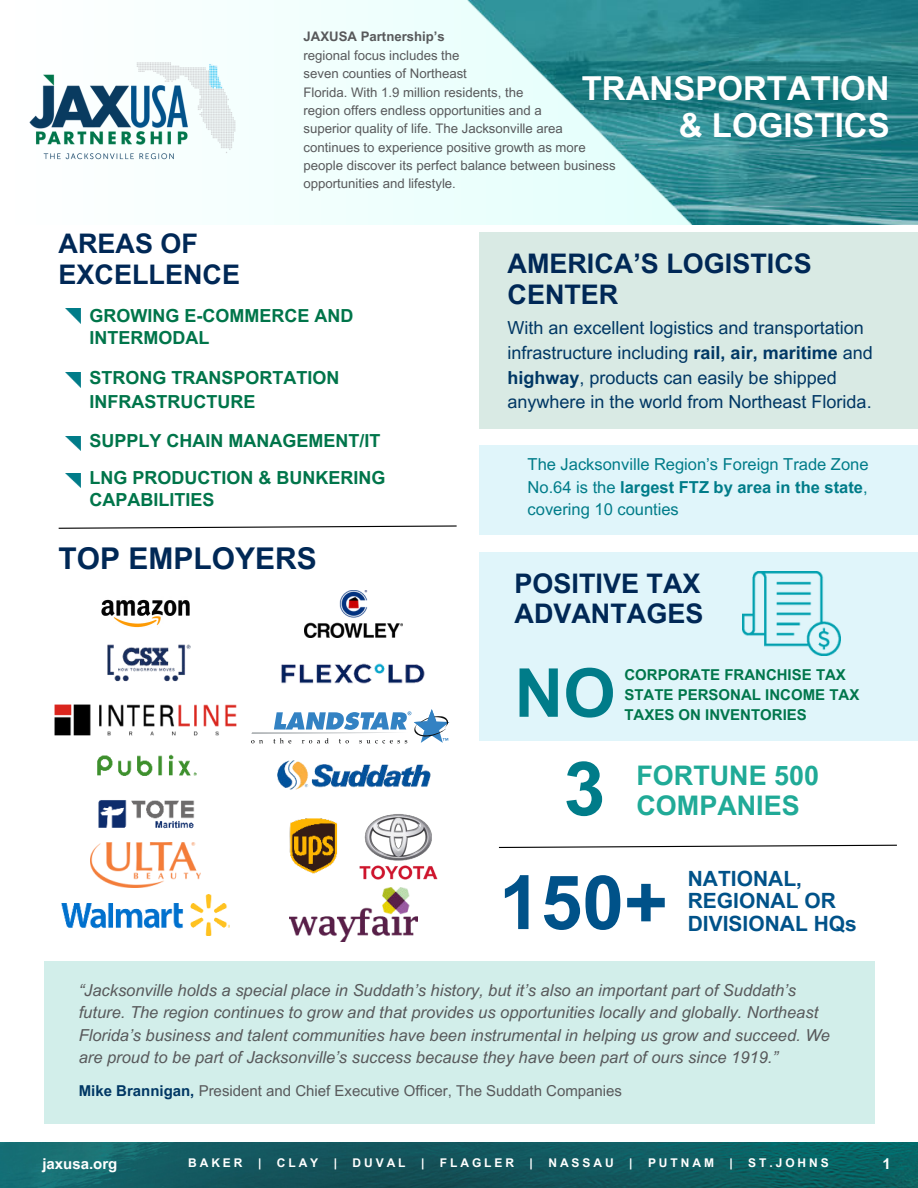
<style>
.page{position:relative;width:918px;height:1188px;background:#fff}
.page>*{position:absolute;margin:0;border:0;box-sizing:border-box;transform-origin:0 0}
.t1{font:700 75px "Arial MT Pro";color:#005289}
.t2{font:700 75px "Arial MT Pro";color:#007c89}
.t3{font:700 67.5px "Arial MT Pro";color:#007c89}
.t4{font:700 33px/37.2px "Arial MT Pro";color:#fff;text-align:right}
.t5{font:700 30px "Arial MT Pro";color:#002856}
.t6{font:700 27px/30.3px "Arial MT Pro";color:#002856}
.t7{font:700 27px "Arial MT Pro";color:#20aa97}
.t8{font:700 21px/22.5px "Arial MT Pro";color:#005289}
.t9{font:18px/24.8px "Arial MT Pro";color:#003764}
.t10{font:700 18px/21.3px "Arial MT Pro";color:#00754a}
.t11{font:italic 16.5px/22.5px "Arial MT Pro";color:#58595b}
.t12{font:16.5px/22.5px "Arial MT Pro";color:#007c89;text-align:justify}
.t13{font:15px "Arial MT Pro";color:#58595b}
.t14{font:700 15px/20.2px "Arial MT Pro";color:#00764b}
.t15{font:700 15px "Arial MT Pro";color:#fff}
.t16{font:13.2px/18.3px "Arial MT Pro";color:#58595b}
.t17{font:700 13.2px "Arial MT Pro";color:#58595b}
.t18{font:700 12px "Arial MT Pro";letter-spacing:.245em;color:#fff}
.s1{font-weight:700}
.s2{font-weight:700;color:#003764}
</style>
<div class="page">
<img style="left:249px;top:0;width:669px;height:225px">
<img style="left:29px;top:47px;width:235px;height:130px">
<img style="left:66px;top:309px;width:14px;height:15px">
<img style="left:66px;top:373px;width:14px;height:14px">
<img style="left:65px;top:436px;width:15px;height:15px">
<img style="left:65px;top:473px;width:15px;height:15px">
<div style="left:480px;top:232px;width:438px;height:197px;background:#d9eae4"></div>
<div style="left:480px;top:446px;width:438px;height:89px;background:#e0f5fa"></div>
<svg style="left:58px;top:525px;width:399px;height:4px"></svg>
<div style="left:44px;top:961px;width:830px;height:163px;background:#d2eeea"></div>
<div style="left:480px;top:552px;width:438px;height:188px;background:#e0f5fa"></div>
<img style="left:743px;top:572px;width:97px;height:83px">
<svg style="left:498px;top:844px;width:399px;height:4px"></svg>
<img style="left:0;top:1143px;width:918px;height:45px">
<img style="left:102px;top:599px;width:87px;height:26px">
<img style="left:107px;top:625px;width:84px;height:57px">
<img style="left:54px;top:705px;width:183px;height:30px">
<img style="left:97px;top:754px;width:100px;height:22px">
<img style="left:98px;top:800px;width:96px;height:29px">
<img style="left:90px;top:843px;width:111px;height:45px">
<img style="left:62px;top:895px;width:167px;height:40px">
<img style="left:304px;top:591px;width:98px;height:47px">
<svg style="left:251px;top:709px;width:198px;height:34px"></svg>
<img style="left:272px;top:717px;width:162px;height:73px">
<img style="left:363px;top:814px;width:75px;height:66px">
<img style="left:289px;top:817px;width:75px;height:57px">
<img style="left:290px;top:888px;width:127px;height:54px">
<img style="left:281px;top:663px;width:144px;height:21px">
<p class="t17" style="left:304px;top:29px;width:143px">JAXUSA Partnership’s</p>
<p class="t16" style="left:304px;top:47px;width:314px">regional focus includes the<br>seven counties of Northeast<br>Florida. With 1.9 million residents, the<br>region offers endless opportunities and a<br>superior quality of life. The Jacksonville area continues to experience positive growth as more people discover its perfect balance between business opportunities and lifestyle.</p>
<h3 class="t4" style="left:582px;top:71px;width:309px">TRANSPORTATION &amp; LOGISTICS</h3>
<h3 class="t6" style="left:59px;top:230px;width:183px">AREAS OF<br>EXCELLENCE</h3>
<p class="t10" style="left:89px;top:306px;width:265px">GROWING E-COMMERCE AND<br>INTERMODAL</p>
<p class="t10" style="left:89px;top:367px;width:252px;line-height:23.7px">STRONG TRANSPORTATION<br>INFRASTRUCTURE</p>
<p class="t10" style="left:89px;top:423px;width:297px;line-height:37.2px">SUPPLY CHAIN MANAGEMENT/IT<br>LNG PRODUCTION &amp; BUNKERING</p>
<p class="t10" style="left:89px;top:489px;width:127px">CAPABILITIES</p>
<h3 class="t5" style="left:59px;top:541px;width:260px">TOP EMPLOYERS</h3>
<h3 class="t6" style="left:508px;top:250px;width:306px">AMERICA’S LOGISTICS<br>CENTER</h3>
<p class="t9" style="left:508px;top:316px;width:367px">With an excellent logistics and transportation infrastructure including <span class="s1">rail, air, maritime</span> and <span class="s1">highway</span>, products can easily be shipped anywhere in the world from Northeast Florida.</p>
<p class="t12" style="left:528px;top:454px;width:342px">The Jacksonville Region’s Foreign Trade Zone No.64 is the <span class="s1">largest FTZ by area in the state</span>, covering 10 counties</p>
<h3 class="t6" style="left:515px;top:569px;width:190px">POSITIVE TAX<br>ADVANTAGES</h3>
<h2 class="t3" style="left:515px;top:653px;width:103px">NO</h2>
<p class="t14" style="left:624px;top:665px;width:236px">CORPORATE FRANCHISE TAX<br>STATE PERSONAL INCOME TAX</p>
<p class="t14" style="left:624px;top:705px;width:184px">TAXES ON INVENTORIES</p>
<h1 class="t2" style="left:564px;top:745px;width:43px">3</h1>
<h3 class="t7" style="left:636px;top:759px;width:184px">FORTUNE 500</h3>
<h3 class="t7" style="left:636px;top:790px;width:165px">COMPANIES</h3>
<h1 class="t1" style="left:499px;top:859px;width:170px">150+</h1>
<p class="t8" style="left:688px;top:868px;width:150px">NATIONAL,<br>REGIONAL OR</p>
<p class="t8" style="left:688px;top:913px;width:171px">DIVISIONAL HQs</p>
<p class="t11" style="left:79px;top:979px;width:753px">“Jacksonville holds a special place in Suddath’s history, but it’s also an important part of Suddath’s future. The region continues to grow and that provides us opportunities locally and globally. Northeast Florida’s business and talent communities have been instrumental in helping us grow and succeed. We are proud to be part of Jacksonville’s success because they have been part of ours since 1919.”</p>
<p class="t13" style="left:79px;top:1082px;width:545px"><span class="s2">Mike Brannigan,</span> President and Chief Executive Officer, The Suddath Companies</p>
<p class="t15" style="left:42px;top:1155px;width:77px">jaxusa.org</p>
<p class="t15" style="left:882px;top:1155px;width:10px">1</p>
<p class="t18" style="left:188px;top:1156px;width:56px">BAKER</p>
<p class="t18" style="left:258px;top:1156px;width:5px">|</p>
<p class="t18" style="left:277px;top:1156px;width:43px">CLAY</p>
<p class="t18" style="left:334px;top:1156px;width:5px">|</p>
<p class="t18" style="left:353px;top:1156px;width:55px">DUVAL</p>
<p class="t18" style="left:421px;top:1156px;width:5px">|</p>
<p class="t18" style="left:440px;top:1156px;width:76px">FLAGLER</p>
<p class="t18" style="left:530px;top:1156px;width:5px">|</p>
<p class="t18" style="left:548px;top:1156px;width:67px">NASSAU</p>
<p class="t18" style="left:629px;top:1156px;width:5px">|</p>
<p class="t18" style="left:648px;top:1156px;width:67px">PUTNAM</p>
<p class="t18" style="left:729px;top:1156px;width:5px">|</p>
<p class="t18" style="left:748px;top:1156px;width:82px">ST.JOHNS</p>
</div>
